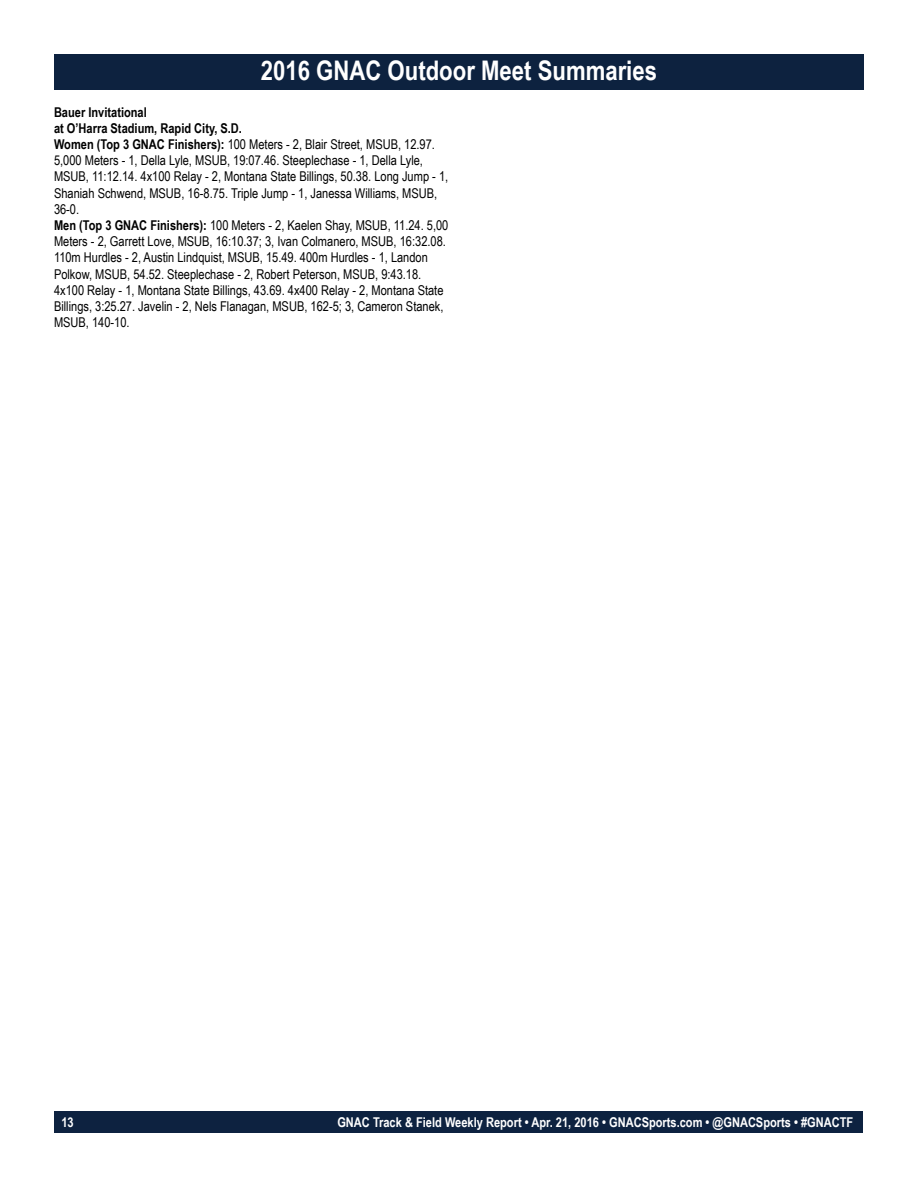
<style>
.page{position:relative;width:918px;height:1188px;background:#fff}
.page>*{position:absolute;margin:0;border:0;box-sizing:border-box;transform-origin:0 0}
.t1{font:700 27px "Arial Narrow";color:#fff}
.t2{font:13.5px/16.2px "Arial Narrow";color:#000}
.t3{font:700 13.5px "Arial Narrow";color:#fff}
.s1{font-weight:700}
</style>
<div class="page">
<div style="left:55px;top:1111px;width:808px;height:22px;background:#0d2240"></div>
<div style="left:54px;top:54px;width:810px;height:36px;background:#0d223f"></div>
<h1 class="t1" style="left:261px;top:50px;width:398px">2016 GNAC Outdoor Meet Summaries</h1>
<p class="t2" style="left:54px;top:103px;width:396px"><span class="s1">Bauer Invitational<br>at O’Harra Stadium, Rapid City, S.D.<br>Women (Top 3 GNAC Finishers):</span> 100 Meters - 2, Blair Street, MSUB, 12.97.<br>5,000 Meters - 1, Della Lyle, MSUB, 19:07.46. Steeplechase - 1, Della Lyle, MSUB, 11:12.14. 4x100 Relay - 2, Montana State Billings, 50.38. Long Jump - 1, Shaniah Schwend, MSUB, 16-8.75. Triple Jump - 1, Janessa Williams, MSUB, 36-0.<br><span class="s1">Men (Top 3 GNAC Finishers):</span> 100 Meters - 2, Kaelen Shay, MSUB, 11.24. 5,00<br>Meters - 2, Garrett Love, MSUB, 16:10.37; 3, Ivan Colmanero, MSUB, 16:32.08.<br>110m Hurdles - 2, Austin Lindquist, MSUB, 15.49. 400m Hurdles - 1, Landon Polkow, MSUB, 54.52. Steeplechase - 2, Robert Peterson, MSUB, 9:43.18.<br>4x100 Relay - 1, Montana State Billings, 43.69. 4x400 Relay - 2, Montana State Billings, 3:25.27. Javelin - 2, Nels Flanagan, MSUB, 162-5; 3, Cameron Stanek, MSUB, 140-10.</p>
<p class="t3" style="left:61px;top:1112px;width:14px">13</p>
<p class="t3" style="left:337px;top:1112px;width:517px">GNAC Track &amp; Field Weekly Report • Apr. 21, 2016 • GNACSports.com • @GNACSports • #GNACTF</p>
</div>
